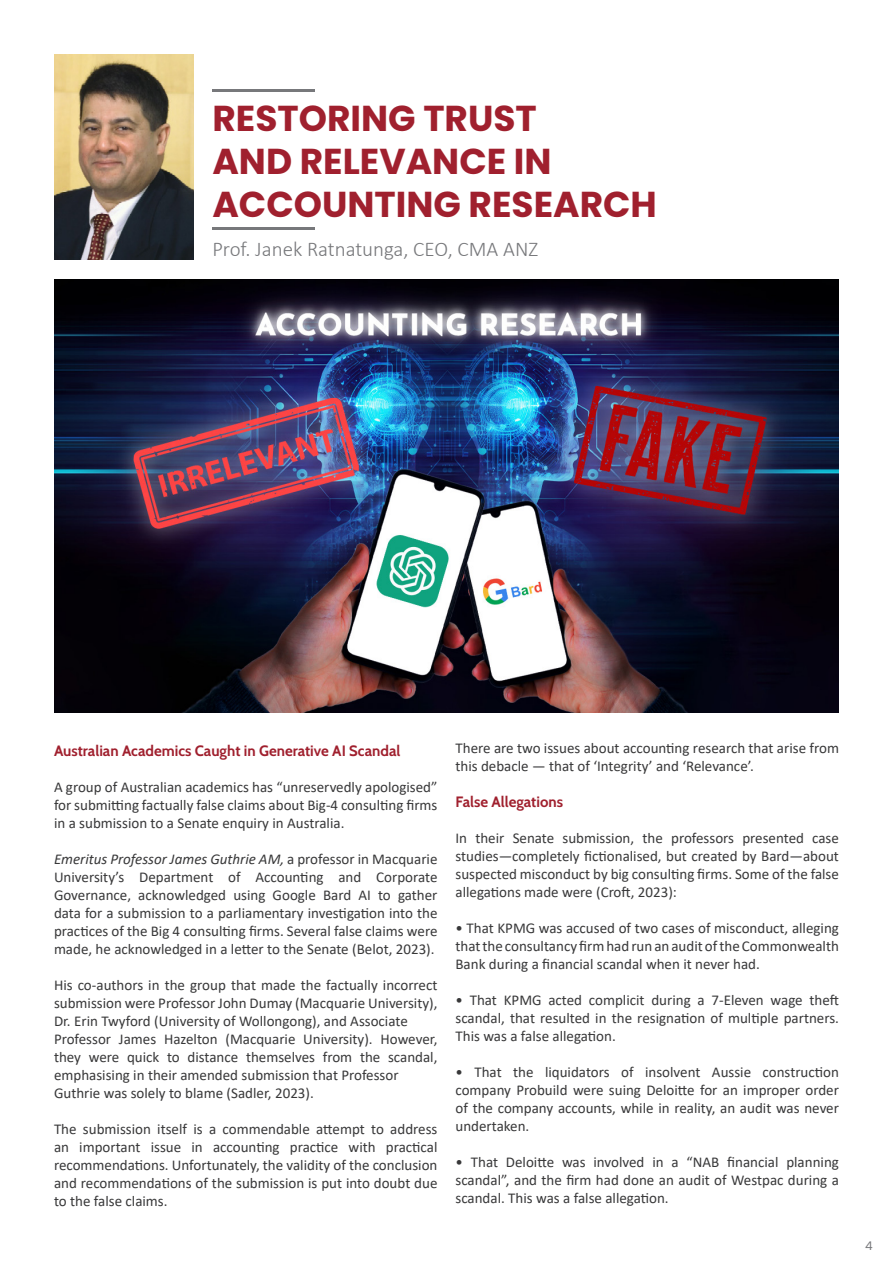
<style>
.page{position:relative;width:893px;height:1263px;background:#fff}
.page>*{position:absolute;margin:0;border:0;box-sizing:border-box;transform-origin:0 0}
.t1{font:700 36px/43.2px "Poppins";color:#a0202e}
.t2{font:300 21px "Calibri";color:#77787b}
.t3{font:15px/18px "Calibri";color:#383839;text-align:justify}
.t4{font:700 15px "Cabin";color:#a0202e}
.t5{font:12px "Poppins";color:#77787b}
.s1{font-style:italic}
</style>
<div class="page">
<hr style="left:213px;top:228px;width:102px;height:2px;background:#77787b">
<img style="left:54px;top:54px;width:139px;height:205px">
<hr style="left:213px;top:89px;width:102px;height:2px;background:#77787b">
<img style="left:55px;top:280px;width:784px;height:432px">
<h1 class="t1" style="left:212px;top:97px;width:446px">RESTORING TRUST<br>AND RELEVANCE IN<br>ACCOUNTING RESEARCH</h1>
<h2 class="t2" style="left:212px;top:236px;width:327px">Prof. Janek Ratnatunga, CEO, CMA ANZ</h2>
<p class="t4" style="left:54px;top:742px;width:348px">Australian Academics Caught in Generative AI Scandal</p>
<p class="t3" style="left:54px;top:778px;width:385px">A group of Australian academics has “unreservedly apologised” for submitting factually false claims about Big-4 consulting firms in a submission to a Senate enquiry in Australia.</p>
<p class="t3" style="left:54px;top:850px;width:385px"><span class="s1">Emeritus Professor James Guthrie AM,</span> a professor in Macquarie University’s Department of Accounting and Corporate Governance, acknowledged using Google Bard AI to gather data for a submission to a parliamentary investigation into the practices of the Big 4 consulting firms. Several false claims were made, he acknowledged in a letter to the Senate (Belot, 2023).</p>
<p class="t3" style="left:54px;top:976px;width:385px;text-align:left">His co-authors in the group that made the factually incorrect submission were Professor John Dumay (Macquarie University), Dr. Erin Twyford (University of Wollongong), and Associate Professor James Hazelton (Macquarie University). However, they were quick to distance themselves from the scandal, emphasising in their amended submission that Professor Guthrie was solely to blame (Sadler, 2023).</p>
<p class="t3" style="left:54px;top:1120px;width:385px">The submission itself is a commendable attempt to address an important issue in accounting practice with practical recommendations. Unfortunately, the validity of the conclusion and recommendations of the submission is put into doubt due to the false claims.</p>
<p class="t3" style="left:455px;top:738px;width:385px">There are two issues about accounting research that arise from this debacle — that of ‘Integrity’ and ‘Relevance’.</p>
<p class="t4" style="left:455px;top:793px;width:109px">False Allegations</p>
<p class="t3" style="left:455px;top:828px;width:385px">In their Senate submission, the professors presented case studies—completely fictionalised, but created by Bard—about suspected misconduct by big consulting firms. Some of the false allegations made were (Croft, 2023):</p>
<p class="t3" style="left:455px;top:918px;width:385px">• That KPMG was accused of two cases of misconduct, alleging that the consultancy firm had run an audit of the Commonwealth Bank during a financial scandal when it never had.</p>
<p class="t3" style="left:455px;top:990px;width:385px">• That KPMG acted complicit during a 7-Eleven wage theft scandal, that resulted in the resignation of multiple partners.<br>This was a false allegation.</p>
<p class="t3" style="left:455px;top:1062px;width:385px">• That the liquidators of insolvent Aussie construction company Probuild were suing Deloitte for an improper order of the company accounts, while in reality, an audit was never undertaken.</p>
<p class="t3" style="left:455px;top:1152px;width:385px">• That Deloitte was involved in a “NAB financial planning scandal”, and the firm had done an audit of Westpac during a scandal. This was a false allegation.</p>
<p class="t5" style="left:865px;top:1239px;width:9px">4</p>
</div>
